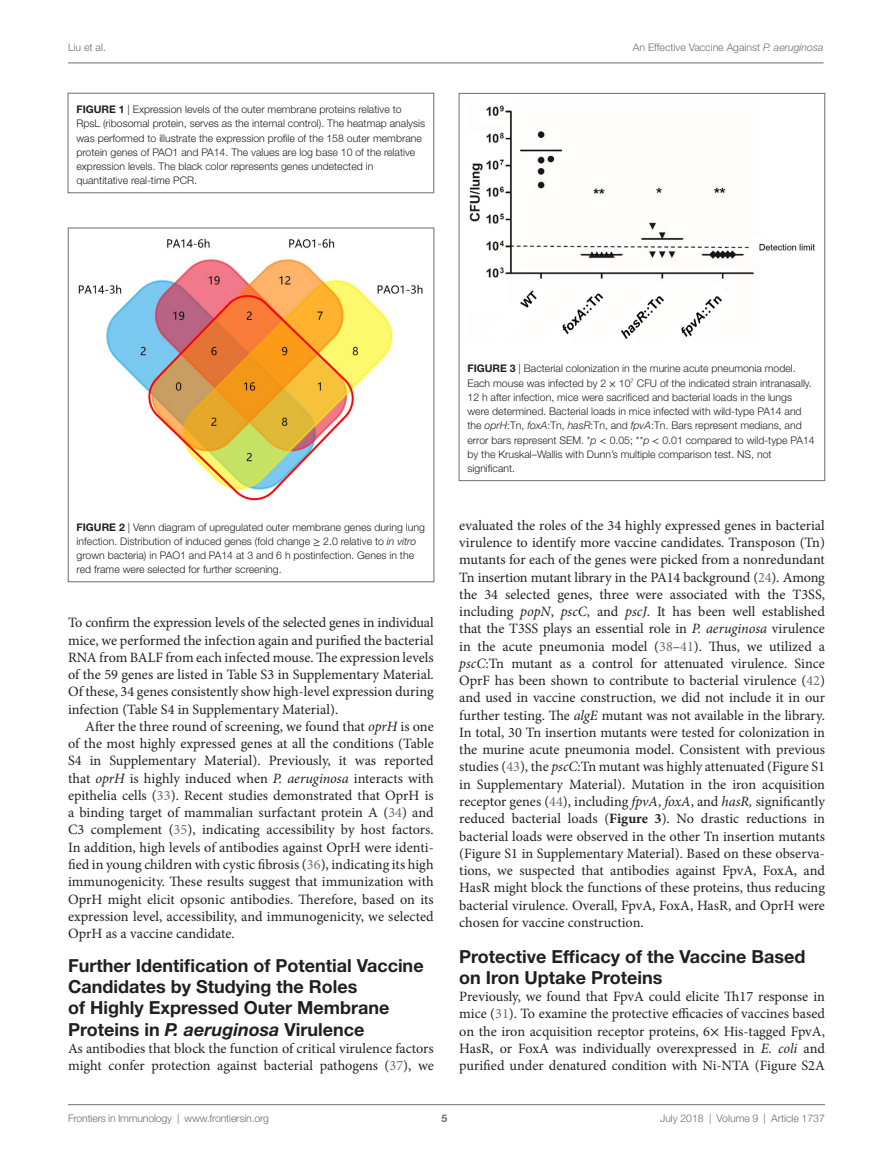
<style>
.page{position:relative;width:893px;height:1170px;background:#fff}
.page>*{position:absolute;margin:0;border:0;box-sizing:border-box;transform-origin:0 0}
.t1{font:700 18px/21px "Helvetica Neue LT Std";color:#231f20}
.t2{font:14.25px/17.2px "Minion Pro";color:#231f20;text-align:justify}
.t3{font:300 10.5px/14.2px "Helvetica Neue LT Std";color:#231f20}
.t4{font:300 10.5px "Helvetica Neue LT Std";color:#6c6d70}
.t5{font:700 10.5px "Helvetica Neue LT Std";color:#6c6d70}
.s1{font-style:italic}
.s2{font-weight:700}
.s3{font-family:"STIX General";font-weight:400}
.s4{color:#6c6d70}
.s5{font-family:"STIX General"}
</style>
<div class="page">
<img style="left:78px;top:238px;width:345px;height:262px">
<div style="left:68px;top:228px;width:366px;height:354px;border:1px solid #6c6d70"></div>
<img style="left:469px;top:105px;width:346px;height:234px">
<div style="left:459px;top:93px;width:366px;height:388px;border:1px solid #6c6d70"></div>
<div style="left:68px;top:93px;width:366px;height:100px;border:1px solid #6c6d70"></div>
<hr style="left:68px;top:1104px;width:757px;height:1px;background:#6c6d70">
<hr style="left:68px;top:63px;width:755px;height:1px;background:#6c6d70">
<p class="t4" style="left:68px;top:41px;width:39px">Liu et al.</p>
<p class="t4" style="left:633px;top:41px;width:192px">An Effective Vaccine Against <span class="s1">P. aeruginosa</span></p>
<p class="t3" style="left:76px;top:102px;width:350px"><span class="s2">FIG URE 1</span> | Expression levels of the outer membrane proteins relative to RpsL (ribosomal protein, serves as the internal control). The heatmap analysis was performed to illustrate the expression profile of the 158 outer membrane protein genes of PAO1 and PA14. The values are log base 10 of the relative expression levels. The black color represents genes undetected in quantitative real-time PCR.</p>
<p class="t3" style="left:77px;top:519px;width:350px"><span class="s2">FIG URE 2</span> | Venn diagram of upregulated outer membrane genes during lung infection. Distribution of induced genes (fold change <span class="s3">≥</span> 2.0 relative to <span class="s1">in vitro </span>grown bacteria) in PAO1 and PA14 at 3 and 6 h postinfection. Genes in the red frame were selected for further screening.</p>
<p class="t2" style="left:68px;top:614px;width:367px">To confirm the expression levels of the selected genes in individual mice, we performed the infection again and purified the bacterial RNA from BALF from each infected mouse. The expression levels of the 59 genes are listed in Table S3 in Supplementary Material.<br>Of these, 34 genes consistently show high-level expression during infection (Table S4 in Supplementary Material).</p>
<p class="t2" style="left:68px;top:717px;width:367px;text-indent:17px">After the three round of screening, we found that <span class="s1">oprH</span> is one of the most highly expressed genes at all the conditions (Table S4 in Supplementary Material). Previously, it was reported that <span class="s1">oprH</span> is highly induced when <span class="s1">P. aeruginosa</span> interacts with epithelia cells (<span class="s4">33</span>). Recent studies demonstrated that OprH is a binding target of mammalian surfactant protein A (<span class="s4">34</span>) and C3 complement (<span class="s4">35</span>), indicating accessibility by host factors.<br>In addition, high levels of antibodies against OprH were identi&shy;fied in young children with cystic fibrosis (<span class="s4">36</span>), indicating its high immunogenicity. These results suggest that immunization with OprH might elicit opsonic antibodies. Therefore, based on its expression level, accessibility, and immunogenicity, we selected OprH as a vaccine candidate.</p>
<p class="t1" style="left:68px;top:955px;width:357px">Further Identification of Potential Vaccine Candidates by Studying the Roles<br>of Highly Expressed Outer Membrane Proteins in <span class="s1">P. aeruginosa</span> Virulence</p>
<p class="t2" style="left:68px;top:1039px;width:367px">As antibodies that block the function of critical virulence factors might confer protection against bacterial pathogens (<span class="s4">37</span>), we</p>
<p class="t3" style="left:467px;top:361px;width:349px"><span class="s2">FIG URE 3</span> | Bacterial colonization in the murine acute pneumonia model.<br>Each mouse was infected by 2 <span class="s3">×</span> 10<sup>7</sup> CFU of the indicated strain intranasally.<br>12 h after infection, mice were sacrificed and bacterial loads in the lungs were determined. Bacterial loads in mice infected with wild-type PA14 and the <span class="s1">oprH</span>:Tn, <span class="s1">foxA</span>:Tn, <span class="s1">hasR</span>:Tn, and <span class="s1">fpvA</span>:Tn. Bars represent medians, and error bars represent SEM. *<span class="s1">p</span> <span class="s3">&lt;</span> 0.05; **<span class="s1">p</span> <span class="s3">&lt;</span> 0.01 compared to wild-type PA14 by the Kruskal–Wallis with Dunn’s multiple comparison test. NS, not significant.</p>
<p class="t2" style="left:459px;top:516px;width:367px">evaluated the roles of the 34 highly expressed genes in bacterial virulence to identify more vaccine candidates. Transposon (Tn) mutants for each of the genes were picked from a nonredundant Tn insertion mutant library in the PA14 background (<span class="s4">24</span>). Among the 34 selected genes, three were associated with the T3SS, including <span class="s1">popN</span>, <span class="s1">pscC</span>, and <span class="s1">pscJ</span>. It has been well established that the T3SS plays an essential role in <span class="s1">P. aeruginosa</span> virulence in the acute pneumonia model (<span class="s4">38</span>–<span class="s4">41</span>). Thus, we utilized a <span class="s1">pscC</span>:Tn mutant as a control for attenuated virulence. Since OprF has been shown to contribute to bacterial virulence (<span class="s4">42</span>) and used in vaccine construction, we did not include it in our further testing. The <span class="s1">algE</span> mutant was not available in the library.<br>In total, 30 Tn insertion mutants were tested for colonization in the murine acute pneumonia model. Consistent with previous studies (<span class="s4">43</span>), the <span class="s1">pscC</span>:Tn mutant was highly attenuated (Figure S1 in Supplementary Material). Mutation in the iron acquisition receptor genes (<span class="s4">44</span>), including <span class="s1">fpvA</span>, <span class="s1">foxA</span>, and <span class="s1">hasR,</span> significantly reduced bacterial loads (<span class="s2">Figure 3</span>). No drastic reductions in bacterial loads were observed in the other Tn insertion mutants (Figure S1 in Supplementary Material). Based on these observa&shy;tions, we suspected that antibodies against FpvA, FoxA, and HasR might block the functions of these proteins, thus reducing bacterial virulence. Overall, FpvA, FoxA, HasR, and OprH were chosen for vaccine construction.</p>
<p class="t1" style="left:459px;top:945px;width:348px">Protective Efficacy of the Vaccine Based on Iron Uptake Proteins</p>
<p class="t2" style="left:459px;top:987px;width:367px">Previously, we found that FpvA could elicite Th17 response in mice (<span class="s4">31</span>). To examine the protective efficacies of vaccines based on the iron acquisition receptor proteins, 6<span class="s5">×</span> His-tagged FpvA, HasR, or FoxA was individually overexpressed in <span class="s1">E. coli</span> and purified under denatured condition with Ni-NTA (Figure S2A</p>
<p class="t4" style="left:68px;top:1111px;width:203px">Frontiers in Immunology | www.frontiersin.org</p>
<p class="t4" style="left:660px;top:1111px;width:166px">July 2018 | Volume 9 | Article 1737</p>
<p class="t5" style="left:441px;top:1111px;width:7px">5</p>
</div>
